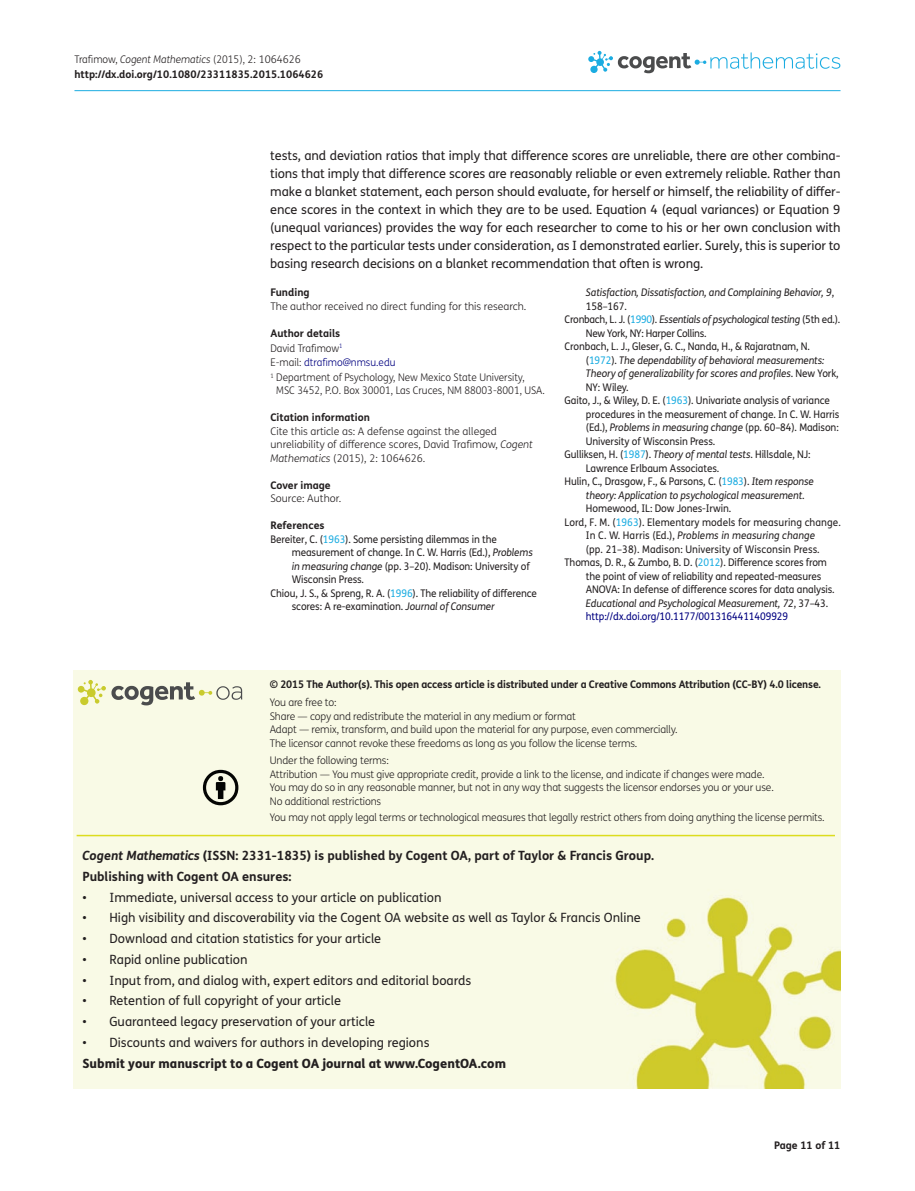
<style>
.page{position:relative;width:915px;height:1191px;background:#fff}
.page>*{position:absolute;margin:0;border:0;box-sizing:border-box;transform-origin:0 0}
.t1{font:12.75px/18px "FS Me Pro";color:#231f20;text-align:justify}
.t2{font:700 12.75px/20.7px "FS Me Pro";color:#231f20}
.t3{font:800 12.75px "FS Me Pro";color:#231f20}
.t4{font:10.5px "FS Me Pro";letter-spacing:-.01em;color:#231f20;scale:.95 1}
.t5{font:300 10.5px/13.5px "FS Me Pro";letter-spacing:-.015em;color:#231f20}
.t6{font:italic 10.5px "FS Me Pro";letter-spacing:-.01em;color:#231f20;scale:.95 1}
.t7{font:700 10.5px/15px "FS Me Pro";letter-spacing:-.015em;color:#231f20}
.t8{font:300 10.5px/14.9px "FS Me Pro";letter-spacing:-.015em;color:#231f20;scale:.95 1}
.t9{font:10.5px "FS Me Pro";letter-spacing:-.01em;color:#000080;scale:.95 1}
.s1{font-weight:300}
.s2{font-weight:300;font-style:italic}
.s3{font-weight:700}
.s4{color:#000080}
.s5{font-style:italic}
.s6{color:#1bace1}
.s7{font-style:normal}
.s8{font-style:normal;color:#1bace1}
</style>
<div class="page">
<svg style="left:588px;top:51px;width:252px;height:22px"></svg>
<hr style="left:74px;top:90px;width:766px;height:1px;background:#1bace1">
<div style="left:74px;top:670px;width:766px;height:418px;background:#f9fae6"></div>
<svg style="left:78px;top:680px;width:164px;height:25px;background:#d2d3ba"></svg>
<svg style="left:203px;top:770px;width:35px;height:35px"></svg>
<hr style="left:77px;top:834px;width:757px;height:2px;background:#dcdc1e">
<p class="t7" style="left:74px;top:51px;width:250px"><span class="s1">Trafimow,</span> <span class="s2">Cogent Mathematics</span> <span class="s1">(2015), 2: 1064626 </span>http://dx.doi.org/10.1080/23311835.2015.1064626</p>
<p class="t1" style="left:270px;top:146px;width:571px">tests, and deviation ratios that imply that difference scores are unreliable, there are other combina&shy;tions that imply that difference scores are reasonably reliable or even extremely reliable. Rather than make a blanket statement, each person should evaluate, for herself or himself, the reliability of differ&shy;ence scores in the context in which they are to be used. Equation 4 (equal variances) or Equation 9 (unequal variances) provides the way for each researcher to come to his or her own conclusion with respect to the particular tests under consideration, as I demonstrated earlier. Surely, this is superior to basing research decisions on a blanket recommendation that often is wrong.</p>
<p class="t7" style="left:270px;top:284px;width:41px">Funding</p>
<p class="t5" style="left:270px;top:299px;width:257px">The author received no direct funding for this research.</p>
<p class="t8" style="left:270px;top:325px;width:269px"><span class="s3">Author details<br></span>David Trafimow<sup>1<br></sup>E-mail: <span class="s4">dtrafimo@nmsu.edu<br></span><sup>1</sup> Department of Psychology, New Mexico State University,</p>
<p class="t8" style="left:276px;top:382px;width:284px">MSC 3452, P.O. Box 30001, Las Cruces, NM 88003-8001, USA.</p>
<p class="t7" style="left:270px;top:409px;width:101px">Citation information</p>
<p class="t5" style="left:270px;top:424px;width:264px">Cite this article as: A defense against the alleged unreliability of difference scores, David Trafimow, <span class="s5">Cogent<br>Mathematics</span> (2015), 2: 1064626.</p>
<p class="t7" style="left:270px;top:477px;width:62px">Cover image</p>
<p class="t5" style="left:270px;top:491px;width:72px">Source: Author.</p>
<p class="t7" style="left:270px;top:517px;width:56px">References</p>
<p class="t4" style="left:270px;top:531px;width:240px">Bereiter, C. (<span class="s6">1963</span>). Some persisting dilemmas in the</p>
<p class="t4" style="left:292px;top:545px;width:255px">measurement of change. In C. W. Harris (Ed.), <span class="s5">Problems</span></p>
<p class="t4" style="left:292px;top:558px;width:252px"><span class="s5">in measuring change</span> (pp. 3–20). Madison: University of</p>
<p class="t4" style="left:292px;top:572px;width:78px">Wisconsin Press.</p>
<p class="t4" style="left:270px;top:585px;width:282px">Chiou, J. S., &amp; Spreng, R. A. (<span class="s6">1996</span>). The reliability of difference</p>
<p class="t4" style="left:292px;top:599px;width:215px">scores: A re-examination. <span class="s5">Journal of Consumer</span></p>
<p class="t6" style="left:585px;top:285px;width:263px">Satisfaction, Dissatisfaction, and Complaining Behavior, 9<span class="s7">,</span></p>
<p class="t4" style="left:585px;top:299px;width:44px">158–167.</p>
<p class="t6" style="left:564px;top:312px;width:291px"><span class="s7">Cronbach, L. J. (</span><span class="s8">1990</span><span class="s7">).</span> Essentials of psychological testing <span class="s7">(5th ed.).</span></p>
<p class="t4" style="left:585px;top:326px;width:128px">New York, NY: Harper Collins.</p>
<p class="t4" style="left:564px;top:339px;width:260px">Cronbach, L. J., Gleser, G. C., Nanda, H., &amp; Rajaratnam, N.</p>
<p class="t6" style="left:585px;top:352px;width:252px"><span class="s7">(</span><span class="s8">1972</span><span class="s7">).</span> The dependability of behavioral measurements:</p>
<p class="t6" style="left:585px;top:366px;width:267px">Theory of generalizability for scores and profiles<span class="s7">. New York,</span></p>
<p class="t4" style="left:585px;top:380px;width:46px">NY: Wiley.</p>
<p class="t4" style="left:564px;top:393px;width:281px">Gaito, J., &amp; Wiley, D. E. (<span class="s6">1963</span>). Univariate analysis of variance</p>
<p class="t4" style="left:585px;top:407px;width:268px">procedures in the measurement of change. In C. W. Harris</p>
<p class="t4" style="left:585px;top:420px;width:267px">(Ed.), <span class="s5">Problems in measuring change</span> (pp. 60–84). Madison:</p>
<p class="t4" style="left:585px;top:434px;width:138px">University of Wisconsin Press.</p>
<p class="t4" style="left:564px;top:447px;width:260px">Gulliksen, H. (<span class="s6">1987</span>). <span class="s5">Theory of mental tests</span>. Hillsdale, NJ:</p>
<p class="t4" style="left:585px;top:461px;width:142px">Lawrence Erlbaum Associates.</p>
<p class="t4" style="left:564px;top:474px;width:264px">Hulin, C., Drasgow, F., &amp; Parsons, C. (<span class="s6">1983</span>). <span class="s5">Item response</span></p>
<p class="t6" style="left:585px;top:488px;width:232px">theory: Application to psychological measurement<span class="s7">.</span></p>
<p class="t4" style="left:585px;top:501px;width:154px">Homewood, IL: Dow Jones-Irwin.</p>
<p class="t4" style="left:564px;top:515px;width:292px">Lord, F. M. (<span class="s6">1963</span>). Elementary models for measuring change.</p>
<p class="t6" style="left:585px;top:528px;width:243px"><span class="s7">In C. W. Harris (Ed.),</span> Problems in measuring change</p>
<p class="t4" style="left:585px;top:542px;width:247px">(pp. 21–38). Madison: University of Wisconsin Press.</p>
<p class="t4" style="left:564px;top:555px;width:277px">Thomas, D. R., &amp; Zumbo, B. D. (<span class="s6">2012</span>). Difference scores from</p>
<p class="t4" style="left:585px;top:569px;width:249px">the point of view of reliability and repeated-measures</p>
<p class="t4" style="left:585px;top:582px;width:263px">ANOVA: In defense of difference scores for data analysis.</p>
<p class="t6" style="left:585px;top:595px;width:256px">Educational and Psychological Measurement, 72<span class="s7">, 37–43.</span></p>
<p class="t9" style="left:585px;top:609px;width:214px">http://dx.doi.org/10.1177/0013164411409929</p>
<p class="t7" style="left:270px;top:676px;width:552px">© 2015 The Author(s). This open access article is distributed under a Creative Commons Attribution (CC-BY) 4.0 license.</p>
<p class="t5" style="left:270px;top:695px;width:409px">You are free to:<br>Share — copy and redistribute the material in any medium or format<br>Adapt — remix, transform, and build upon the material for any purpose, even commercially.<br>The licensor cannot revoke these freedoms as long as you follow the license terms.</p>
<p class="t5" style="left:270px;top:753px;width:505px">Under the following terms:<br>Attribution — You must give appropriate credit, provide a link to the license, and indicate if changes were made.<br>You may do so in any reasonable manner, but not in any way that suggests the licensor endorses you or your use.<br>No additional restrictions</p>
<p class="t5" style="left:270px;top:810px;width:556px">You may not apply legal terms or technological measures that legally restrict others from doing anything the license permits.</p>
<p class="t2" style="left:82px;top:844px;width:573px"><span class="s5">Cogent Mathematics</span> (ISSN: 2331-1835) is published by Cogent OA, part of Taylor &amp; Francis Group.<br>Publishing with Cogent OA ensures:</p>
<p class="t1" style="left:82px;top:888px;width:360px">• Immediate, universal access to your article on publication</p>
<p class="t1" style="left:82px;top:908px;width:559px">• High visibility and discoverability via the Cogent OA website as well as Taylor &amp; Francis Online</p>
<p class="t1" style="left:82px;top:929px;width:300px">• Download and citation statistics for your article</p>
<p class="t1" style="left:82px;top:950px;width:166px">• Rapid online publication</p>
<p class="t1" style="left:82px;top:971px;width:390px">• Input from, and dialog with, expert editors and editorial boards</p>
<p class="t1" style="left:82px;top:991px;width:260px">• Retention of full copyright of your article</p>
<p class="t1" style="left:82px;top:1012px;width:294px">• Guaranteed legacy preservation of your article</p>
<p class="t1" style="left:82px;top:1033px;width:348px">• Discounts and waivers for authors in developing regions</p>
<p class="t3" style="left:82px;top:1053px;width:425px">Submit your manuscript to a Cogent OA journal at www.CogentOA.com</p>
<p class="t7" style="left:773px;top:1137px;width:68px">Page 11 of 11</p>
</div>
